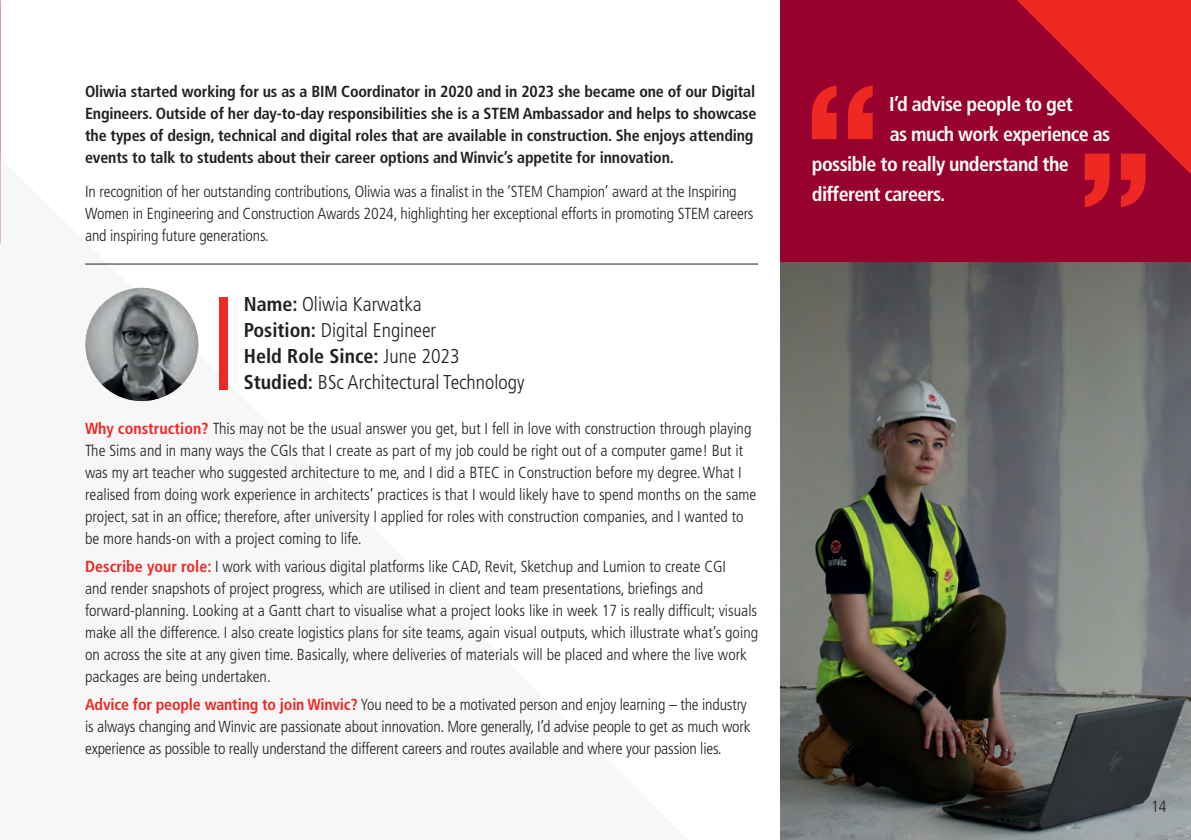
<style>
.page{position:relative;width:1191px;height:840px;background:#fff}
.page>*{position:absolute;margin:0;border:0;box-sizing:border-box;transform-origin:0 0}
.t1{font:300 condensed 20px/26px "Frutiger LT Std";color:#231f20}
.t2{font:700 condensed 20px "Frutiger LT Std";letter-spacing:-.03em;color:#fff}
.t3{font:300 condensed 16px/22px "Frutiger LT Std";color:#231f20}
.t4{font:700 condensed 16px/22px "Frutiger LT Std";letter-spacing:-.01em;color:#231f20}
.s1{font-weight:700}
.s2{font-weight:700;color:#ee2823}
</style>
<div class="page">
<img style="left:85px;top:287px;width:113px;height:114px;border-radius:55px">
<div style="left:219px;top:297px;width:9px;height:92px;background:#ee2823"></div>
<div style="left:780px;top:0;width:411px;height:669px;background:#98012d"></div>
<img style="left:780px;top:262px;width:411px;height:577px">
<hr style="left:85px;top:263px;width:673px;height:1px;background:#231f20">
<svg style="left:812px;top:85px;width:60px;height:54px"></svg>
<svg style="left:1017px;top:0;width:174px;height:207px"></svg>
<img style="left:0;top:0;width:1px;height:345px">
<p class="t4" style="left:85px;top:81px;width:673px">Oliwia started working for us as a BIM Coordinator in 2020 and in 2023 she became one of our Digital Engineers. Outside of her day-to-day responsibilities she is a STEM Ambassador and helps to showcase the types of design, technical and digital roles that are available in construction. She enjoys attending events to talk to students about their career options and Winvic’s appetite for innovation.</p>
<p class="t3" style="left:85px;top:180px;width:670px">In recognition of her outstanding contributions, Oliwia was a finalist in the ‘STEM Champion’ award at the Inspiring<br>Women in Engineering and Construction Awards 2024, highlighting her exceptional efforts in promoting STEM careers and inspiring future generations.</p>
<p class="t1" style="left:244px;top:291px;width:282px"><span class="s1">Name:</span> Oliwia Karwatka<br><span class="s1">Position:</span> Digital Engineer<br><span class="s1">Held Role Since:</span> June 2023<br><span class="s1">Studied:</span> BSc Architectural Technology</p>
<p class="t3" style="left:85px;top:417px;width:673px"><span class="s2">Why construction?</span> This may not be the usual answer you get, but I fell in love with construction through playing The Sims and in many ways the CGIs that I create as part of my job could be right out of a computer game! But it was my art teacher who suggested architecture to me, and I did a BTEC in Construction before my degree. What I realised from doing work experience in architects’ practices is that I would likely have to spend months on the same project, sat in an office; therefore, after university I applied for roles with construction companies, and I wanted to be more hands-on with a project coming to life.</p>
<p class="t3" style="left:85px;top:555px;width:674px"><span class="s2">Describe your role:</span> I work with various digital platforms like CAD, Revit, Sketchup and Lumion to create CGI<br>and render snapshots of project progress, which are utilised in client and team presentations, briefings and forward-planning. Looking at a Gantt chart to visualise what a project looks like in week 17 is really difficult; visuals make all the difference. I also create logistics plans for site teams, again visual outputs, which illustrate what’s going on across the site at any given time. Basically, where deliveries of materials will be placed and where the live work packages are being undertaken.</p>
<p class="t3" style="left:85px;top:693px;width:667px"><span class="s2">Advice for people wanting to join Winvic?</span> You need to be a motivated person and enjoy learning – the industry is always changing and Winvic are passionate about innovation. More generally, I’d advise people to get as much work experience as possible to really understand the different careers and routes available and where your passion lies.</p>
<p class="t2" style="left:889px;top:92px;width:185px">I’d advise people to get</p>
<p class="t2" style="left:889px;top:122px;width:222px">as much work experience as</p>
<p class="t2" style="left:812px;top:152px;width:258px">possible to really understand the</p>
<p class="t2" style="left:812px;top:182px;width:135px">different careers.</p>
<p class="t3" style="left:1151px;top:795px;width:17px">14</p>
</div>
